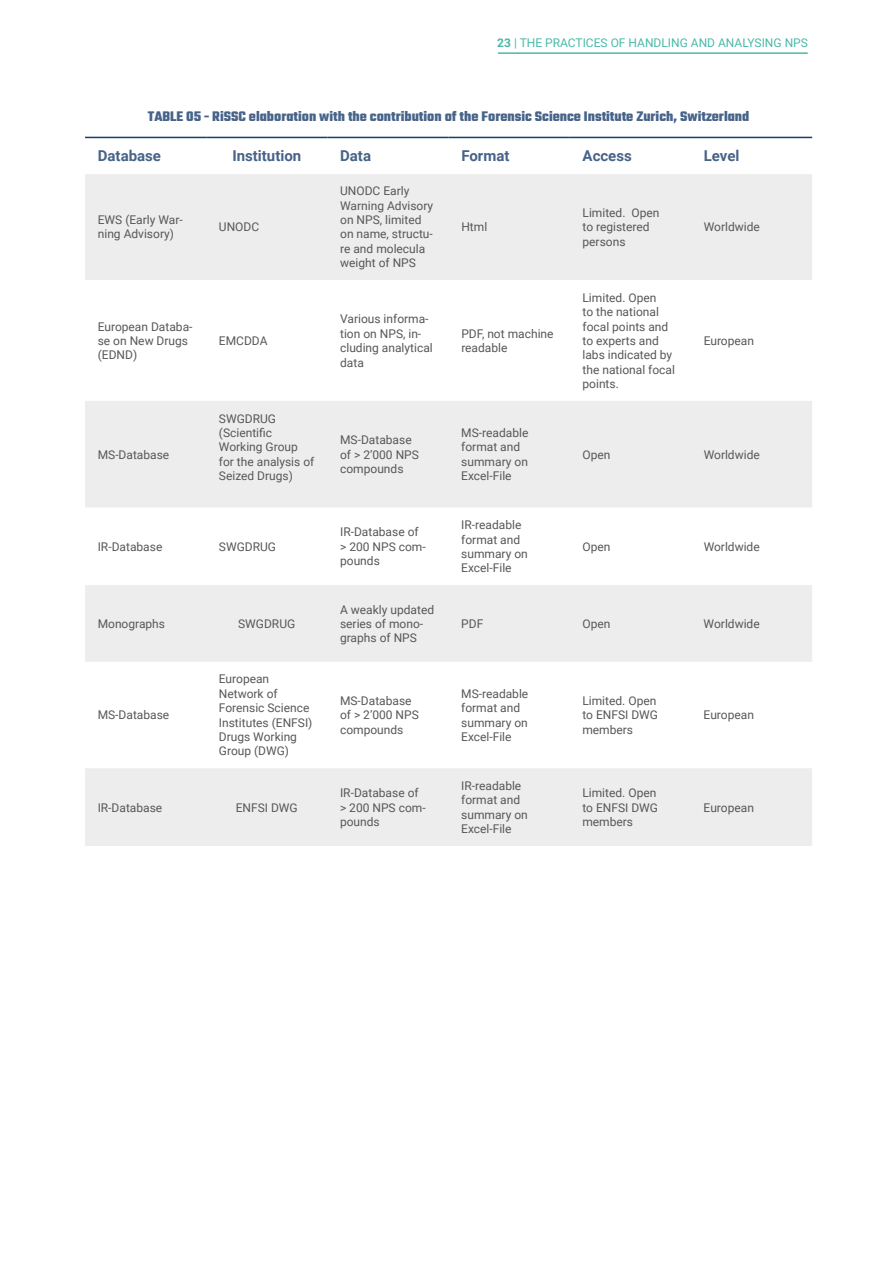
<style>
.page{position:relative;width:893px;height:1263px;background:#fff}
.page>*{position:absolute;margin:0;border:0;box-sizing:border-box;transform-origin:0 0}
.t1{font:700 15px "Teko";color:#476388}
.t2{font:700 15px "Roboto";color:#476388}
.t3{font:12px/14.4px "Roboto";color:#575756}
.t4{font:12px "Roboto";color:#4bb9a9}
.s1{font-weight:700}
</style>
<div class="page">
<hr style="left:498px;top:52px;width:310px;height:2px;background:#4bb9a9">
<svg style="left:85px;top:174px;width:727px;height:672px;fill:#ededed"></svg>
<hr style="left:85px;top:137px;width:121px;height:1px;background:#193c6a">
<hr style="left:206px;top:137px;width:121px;height:1px;background:#193c6a">
<hr style="left:327px;top:137px;width:122px;height:1px;background:#193c6a">
<hr style="left:449px;top:137px;width:121px;height:1px;background:#193c6a">
<hr style="left:570px;top:137px;width:121px;height:1px;background:#193c6a">
<hr style="left:691px;top:137px;width:121px;height:1px;background:#193c6a">
<p class="t4" style="left:497px;top:35px;width:312px"><span class="s1">23</span> | THE PRACTICES OF HANDLING AND ANALYSING NPS</p>
<p class="t1" style="left:148px;top:106px;width:603px">TABLE 05 - RiSSC elaboration with the contribution of the Forensic Science Institute Zurich, Switzerland</p>
<p class="t2" style="left:98px;top:146px;width:65px">Database</p>
<p class="t2" style="left:232px;top:146px;width:70px">Institution</p>
<p class="t2" style="left:340px;top:146px;width:32px">Data</p>
<p class="t2" style="left:461px;top:146px;width:50px">Format</p>
<p class="t2" style="left:583px;top:146px;width:51px">Access</p>
<p class="t2" style="left:704px;top:146px;width:37px">Level</p>
<p class="t3" style="left:98px;top:212px;width:86px">EWS (Early War&shy;ning Advisory)</p>
<p class="t3" style="left:219px;top:219px;width:42px">UNODC</p>
<p class="t3" style="left:98px;top:319px;width:96px">European Databa&shy;se on New Drugs (EDND)</p>
<p class="t3" style="left:98px;top:447px;width:73px">MS-Database</p>
<p class="t3" style="left:219px;top:333px;width:50px">EMCDDA</p>
<p class="t3" style="left:219px;top:411px;width:97px">SWGDRUG (Scientific<br>Working Group for the analysis of<br>Seized Drugs)</p>
<p class="t3" style="left:98px;top:539px;width:66px">IR-Database</p>
<p class="t3" style="left:219px;top:539px;width:59px">SWGDRUG</p>
<p class="t3" style="left:98px;top:616px;width:69px">Monographs</p>
<p class="t3" style="left:238px;top:616px;width:59px">SWGDRUG</p>
<p class="t3" style="left:98px;top:707px;width:73px">MS-Database</p>
<p class="t3" style="left:219px;top:671px;width:95px">European<br>Network of<br>Forensic Science<br>Institutes (ENFSI)<br>Drugs Working<br>Group (DWG)</p>
<p class="t3" style="left:98px;top:800px;width:66px">IR-Database</p>
<p class="t3" style="left:236px;top:800px;width:64px">ENFSI DWG</p>
<p class="t3" style="left:340px;top:183px;width:95px">UNODC Early<br>Warning Advisory on NPS, limited on name, structu&shy;re and molecula weight of NPS</p>
<p class="t3" style="left:340px;top:311px;width:94px">Various informa&shy;tion on NPS, in&shy;cluding analytical data</p>
<p class="t3" style="left:461px;top:219px;width:27px">Html</p>
<p class="t3" style="left:461px;top:326px;width:94px">PDF, not machine readable</p>
<p class="t3" style="left:340px;top:432px;width:80px">MS-Database of &gt; 2’000 NPS compounds</p>
<p class="t3" style="left:461px;top:425px;width:69px">MS-readable format and summary on<br>Excel-File</p>
<p class="t3" style="left:340px;top:524px;width:87px">IR-Database of &gt; 200 NPS com&shy;pounds</p>
<p class="t3" style="left:461px;top:517px;width:68px">IR-readable format and summary on<br>Excel-File</p>
<p class="t3" style="left:582px;top:205px;width:78px">Limited. Open to registered persons</p>
<p class="t3" style="left:582px;top:290px;width:94px">Limited. Open<br>to the national focal points and to experts and labs indicated by the national focal points.</p>
<p class="t3" style="left:704px;top:219px;width:58px">Worldwide</p>
<p class="t3" style="left:704px;top:333px;width:52px">European</p>
<p class="t3" style="left:582px;top:447px;width:29px">Open</p>
<p class="t3" style="left:704px;top:447px;width:58px">Worldwide</p>
<p class="t3" style="left:582px;top:539px;width:29px">Open</p>
<p class="t3" style="left:704px;top:539px;width:58px">Worldwide</p>
<p class="t3" style="left:340px;top:602px;width:96px">A weakly updated series of mono&shy;graphs of NPS</p>
<p class="t3" style="left:461px;top:616px;width:24px">PDF</p>
<p class="t3" style="left:582px;top:616px;width:29px">Open</p>
<p class="t3" style="left:704px;top:616px;width:58px">Worldwide</p>
<p class="t3" style="left:340px;top:693px;width:80px">MS-Database of &gt; 2’000 NPS compounds</p>
<p class="t3" style="left:461px;top:686px;width:69px">MS-readable format and summary on<br>Excel-File</p>
<p class="t3" style="left:582px;top:693px;width:77px">Limited. Open to ENFSI DWG members</p>
<p class="t3" style="left:340px;top:785px;width:87px">IR-Database of &gt; 200 NPS com&shy;pounds</p>
<p class="t3" style="left:461px;top:778px;width:68px">IR-readable format and summary on<br>Excel-File</p>
<p class="t3" style="left:582px;top:785px;width:77px">Limited. Open to ENFSI DWG members</p>
<p class="t3" style="left:704px;top:707px;width:52px">European</p>
<p class="t3" style="left:704px;top:800px;width:52px">European</p>
</div>
